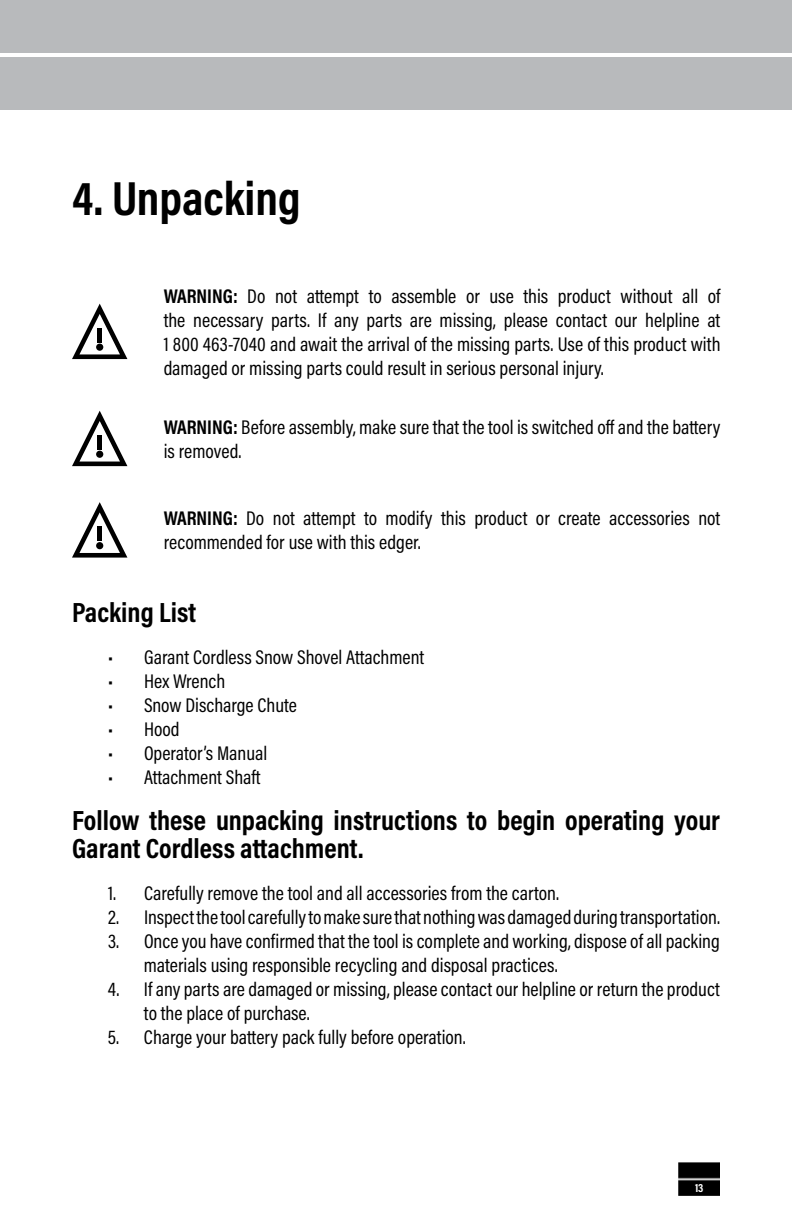
<style>
.page{position:relative;width:792px;height:1224px;background:#fff}
.page>*{position:absolute;margin:0;border:0;box-sizing:border-box;transform-origin:0 0}
.t1{font:700 48.2px "Acumin Pro Cond";color:#000}
.t2{font:700 28px/28px "Acumin Pro Cond";color:#000}
.t3{font:20px/24px "Acumin Pro Cond";color:#000}
.t4{font:700 12px "Acumin Pro Cond";color:#fff}
.s1{font-weight:700}
</style>
<div class="page">
<img style="left:679px;top:1163px;width:41px;height:33px">
<div style="left:0;top:0;width:792px;height:52px;background:#b8babc"></div>
<div style="left:0;top:57px;width:792px;height:53px;background:#b8babc"></div>
<svg style="left:72px;top:304px;width:55px;height:55px"></svg>
<svg style="left:72px;top:411px;width:55px;height:55px"></svg>
<svg style="left:72px;top:502px;width:55px;height:56px"></svg>
<h1 class="t1" style="left:72px;top:167px;width:230px">4. Unpacking</h1>
<p class="t3" style="left:164px;top:283px;width:558px;text-align:justify"><span class="s1">WARNING:</span> Do not attempt to assemble or use this product without all of the necessary parts. If any parts are missing, please contact our helpline at 1 800 463-7040 and await the arrival of the missing parts. Use of this product with damaged or missing parts could result in serious personal injury.</p>
<p class="t3" style="left:164px;top:414px;width:558px"><span class="s1">WARNING:</span> Before assembly, make sure that the tool is switched off and the battery is removed.</p>
<p class="t3" style="left:164px;top:506px;width:558px"><span class="s1">WARNING:</span> Do not attempt to modify this product or create accessories not recommended for use with this edger.</p>
<h2 class="t2" style="left:72px;top:597px;width:126px">Packing List</h2>
<p class="t3" style="left:108px;top:644px;width:318px">• Garant Cordless Snow Shovel Attachment</p>
<p class="t3" style="left:108px;top:668px;width:119px">• Hex Wrench</p>
<p class="t3" style="left:108px;top:692px;width:191px">• Snow Discharge Chute</p>
<p class="t3" style="left:108px;top:716px;width:73px">• Hood</p>
<p class="t3" style="left:108px;top:740px;width:161px">• Operator’s Manual</p>
<p class="t3" style="left:108px;top:764px;width:154px">• Attachment Shaft</p>
<h2 class="t2" style="left:72px;top:805px;width:649px">Follow these unpacking instructions to begin operating your<br>Garant Cordless attachment.</h2>
<p class="t3" style="left:108px;top:880px;width:453px">1. Carefully remove the tool and all accessories from the carton.</p>
<p class="t3" style="left:108px;top:904px;width:613px">2. Inspect the tool carefully to make sure that nothing was damaged during transportation.</p>
<p class="t3" style="left:144px;top:928px;width:577px;text-indent:-36px">3. Once you have confirmed that the tool is complete and working, dispose of all packing materials using responsible recycling and disposal practices.</p>
<p class="t3" style="left:144px;top:976px;width:578px;text-indent:-36px">4. If any parts are damaged or missing, please contact our helpline or return the product to the place of purchase.</p>
<p class="t3" style="left:108px;top:1024px;width:359px">5. Charge your battery pack fully before operation.</p>
<p class="t4" style="left:695px;top:1180px;width:10px">13</p>
</div>
